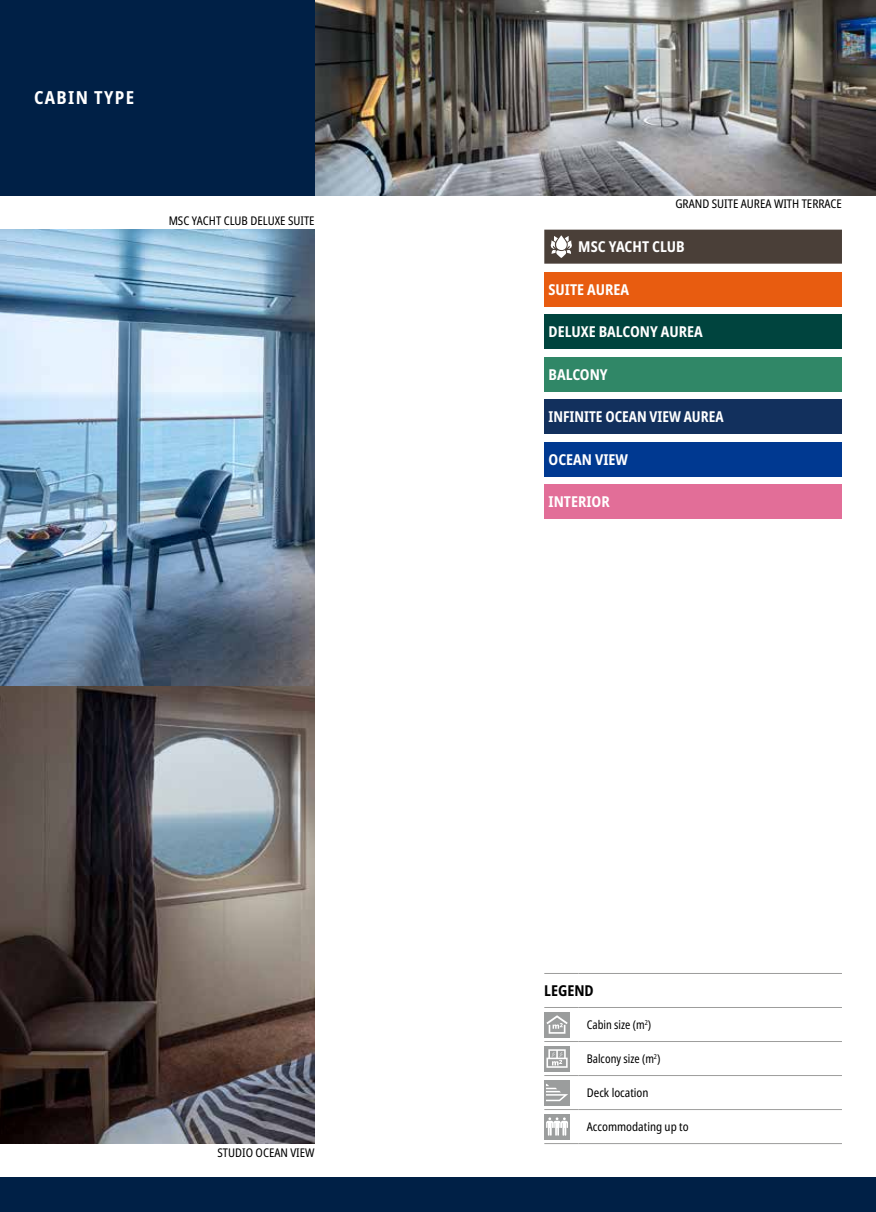
<style>
.page{position:relative;width:876px;height:1212px;background:#fff}
.page>*{position:absolute;margin:0;border:0;box-sizing:border-box;transform-origin:0 0}
.t1{font:700 condensed 18px "Noto Sans";letter-spacing:.075em;color:#fff}
.t2{font:700 condensed 15px "Noto Sans";color:#fff}
.t3{font:700 condensed 15px "Noto Sans";color:#fff;scale:.95 1}
.t4{font:700 condensed 15px "Noto Sans";color:#000}
.t5{font:condensed 12px "Noto Sans";color:#000}
.t6{font:condensed 12px "Noto Sans";color:#000;scale:.95 1}
</style>
<div class="page">
<img style="left:315px;top:0;width:561px;height:196px">
<img style="left:0;top:230px;width:315px;height:457px">
<svg style="left:0;top:687px;width:315px;height:457px;background:#595251"></svg>
<div style="left:0;top:1178px;width:876px;height:34px;background:#002046"></div>
<hr style="left:544px;top:973px;width:34px;height:1px;background:#9d9d9c">
<hr style="left:578px;top:973px;width:264px;height:1px;background:#9d9d9c">
<hr style="left:544px;top:1007px;width:34px;height:1px;background:#9d9d9c">
<hr style="left:578px;top:1007px;width:264px;height:1px;background:#9d9d9c">
<hr style="left:544px;top:1041px;width:34px;height:1px;background:#9d9d9c">
<hr style="left:578px;top:1041px;width:264px;height:1px;background:#9d9d9c">
<hr style="left:544px;top:1075px;width:34px;height:1px;background:#9d9d9c">
<hr style="left:578px;top:1075px;width:264px;height:1px;background:#9d9d9c">
<hr style="left:544px;top:1109px;width:34px;height:1px;background:#9d9d9c">
<hr style="left:578px;top:1109px;width:264px;height:1px;background:#9d9d9c">
<hr style="left:544px;top:1143px;width:34px;height:1px;background:#9d9d9c">
<hr style="left:578px;top:1143px;width:264px;height:1px;background:#9d9d9c">
<div style="left:544px;top:1012px;width:26px;height:25px;background:#9b9d9d"></div>
<svg style="left:546px;top:1015px;width:22px;height:19px"></svg>
<div style="left:544px;top:1046px;width:26px;height:25px;background:#9b9d9d"></div>
<svg style="left:546px;top:1049px;width:22px;height:19px"></svg>
<div style="left:544px;top:1080px;width:26px;height:25px;background:#9b9d9d"></div>
<svg style="left:546px;top:1084px;width:22px;height:17px"></svg>
<div style="left:544px;top:1114px;width:26px;height:25px;background:#9b9d9d"></div>
<svg style="left:546px;top:1117px;width:22px;height:19px"></svg>
<div style="left:544px;top:272px;width:298px;height:34px;background:#e85c10"></div>
<div style="left:544px;top:315px;width:298px;height:34px;background:#00443e"></div>
<div style="left:544px;top:357px;width:298px;height:34px;background:#308767"></div>
<div style="left:544px;top:400px;width:298px;height:34px;background:#12305d"></div>
<div style="left:544px;top:442px;width:298px;height:34px;background:#003991"></div>
<div style="left:544px;top:485px;width:298px;height:34px;background:#e26e98"></div>
<div style="left:544px;top:230px;width:298px;height:34px;background:#4a3f38"></div>
<div style="left:0;top:0;width:315px;height:196px;background:#002046"></div>
<h1 class="t1" style="left:34px;top:85px;width:102px">CABIN TYPE</h1>
<p class="t5" style="left:169px;top:213px;width:148px">MSC YACHT CLUB DELUXE SUITE</p>
<p class="t5" style="left:217px;top:1144px;width:99px">STUDIO OCEAN VIEW</p>
<p class="t5" style="left:675px;top:196px;width:168px">GRAND SUITE AUREA WITH TERRACE</p>
<p class="t2" style="left:578px;top:236px;width:108px">MSC YACHT CLUB</p>
<p class="t2" style="left:549px;top:278px;width:82px">SUITE AUREA</p>
<p class="t2" style="left:549px;top:321px;width:156px">DELUXE BALCONY AUREA</p>
<p class="t2" style="left:549px;top:363px;width:61px">BALCONY</p>
<p class="t3" style="left:549px;top:406px;width:186px">INFINITE OCEAN VIEW AUREA</p>
<p class="t2" style="left:549px;top:448px;width:81px">OCEAN VIEW</p>
<p class="t2" style="left:549px;top:491px;width:63px">INTERIOR</p>
<p class="t4" style="left:544px;top:979px;width:51px">LEGEND</p>
<p class="t6" style="left:587px;top:1016px;width:69px">Cabin size (m<sup>2</sup>)</p>
<p class="t6" style="left:587px;top:1050px;width:79px">Balcony size (m<sup>2</sup>)</p>
<p class="t5" style="left:587px;top:1084px;width:63px">Deck location</p>
<p class="t5" style="left:587px;top:1118px;width:103px">Accommodating up to</p>
</div>
